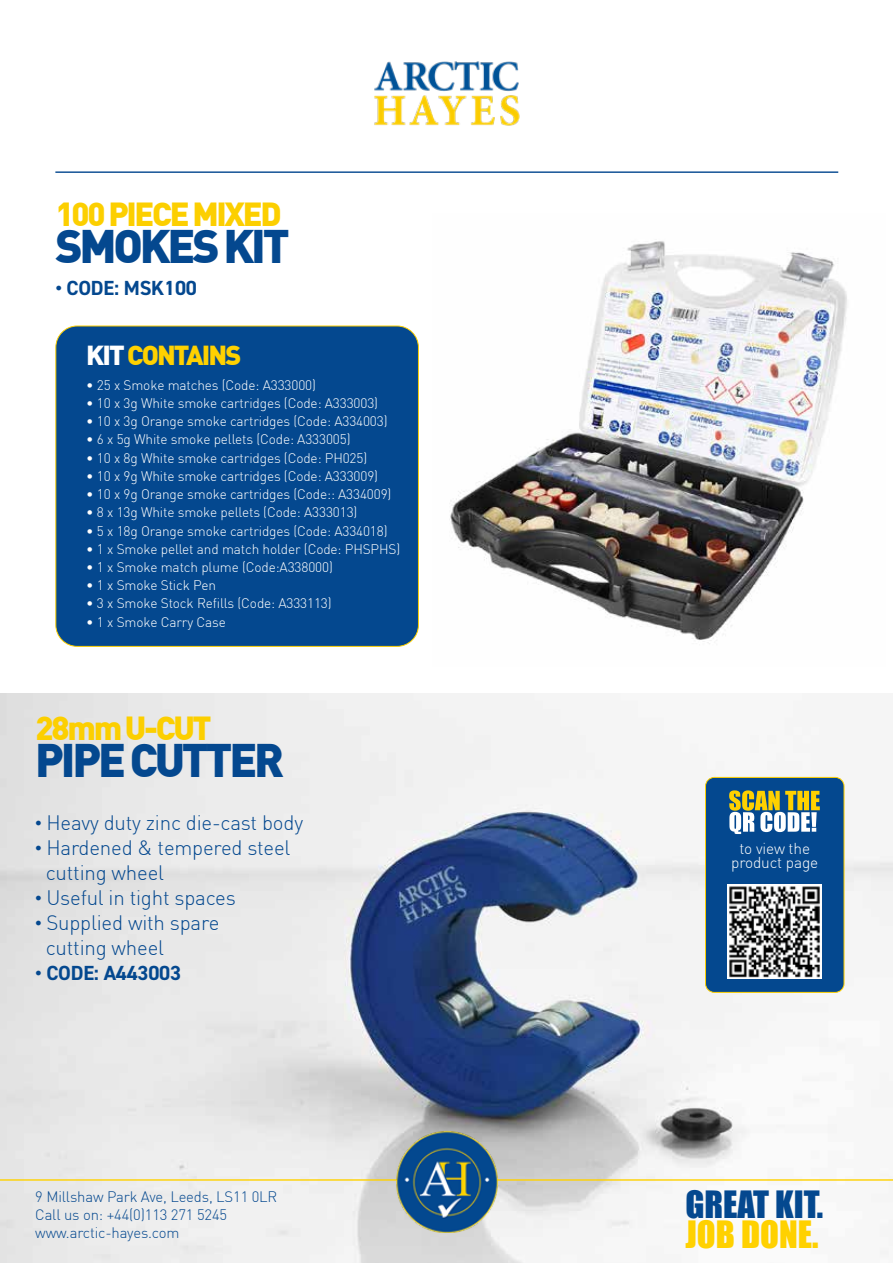
<style>
.page{position:relative;width:893px;height:1263px;background:#fff}
.page>*{position:absolute;margin:0;border:0;box-sizing:border-box;transform-origin:0 0}
.t1{font:900 46.05px "DIN";letter-spacing:-.07em;color:#04488f}
.t2{font:34.65px "Impact";color:#04488f}
.t3{font:34.65px "Impact";color:#ffd100}
.t4{font:900 32.7px "DIN";letter-spacing:-.07em;color:#fccf00}
.t5{font:900 26.85px "DIN";letter-spacing:-.07em;color:#ffd100}
.t6{font:300 20.4px/25px "DIN";letter-spacing:-.01em;color:#04488f}
.t7{font:700 20.4px "DIN2014";letter-spacing:-.01em;color:#04488f}
.t8{font:300 15.45px/13.5px "DIN";letter-spacing:-.01em;color:#fff;text-align:center}
.t9{font:300 14.85px/17.9px "DIN";letter-spacing:-.01em;color:#04488f}
.t10{font:300 13.65px "DIN";letter-spacing:-.01em;color:#fff}
.s1{color:#fff}
.s2{font-family:"DIN2014";font-weight:700}
</style>
<div class="page">
<img style="left:450px;top:241px;width:397px;height:403px">
<img style="left:0;top:694px;width:893px;height:569px">
<img style="left:374px;top:61px;width:146px;height:64px">
<hr style="left:0;top:1179px;width:893px;height:2px;background:#ffd100">
<img style="left:396px;top:1130px;width:102px;height:103px">
<hr style="left:55px;top:171px;width:783px;height:2px;background:#04488f">
<div style="left:705px;top:777px;width:139px;height:215px;background:#04488f;border-radius:9px"></div>
<div style="left:705px;top:777px;width:139px;height:216px;border:1px solid #ffd100;border-radius:9px"></div>
<svg style="left:729px;top:790px;width:91px;height:44px"></svg>
<img style="left:728px;top:885px;width:94px;height:94px">
<div style="left:56px;top:326px;width:362px;height:320px;background:#04488f;border-radius:21px"></div>
<div style="left:55px;top:326px;width:364px;height:321px;border:1px solid #fccf00;border-radius:21px"></div>
<h3 class="t4" style="left:56px;top:193px;width:228px">100 PIECE MIXED</h3>
<h1 class="t1" style="left:55px;top:216px;width:236px">SMOKES KIT</h1>
<h3 class="t7" style="left:56px;top:274px;width:143px">• CODE: MSK100</h3>
<h3 class="t5" style="left:86px;top:338px;width:157px"><span class="s1">KIT</span> CONTAINS</h3>
<p class="t10" style="left:86px;top:377px;width:231px">• 25 x Smoke matches (Code: A333000)</p>
<p class="t10" style="left:86px;top:395px;width:293px">• 10 x 3g White smoke cartridges (Code: A333003)</p>
<p class="t10" style="left:86px;top:413px;width:303px">• 10 x 3g Orange smoke cartridges (Code: A334003)</p>
<p class="t10" style="left:86px;top:431px;width:266px">• 6 x 5g White smoke pellets (Code: A333005)</p>
<p class="t10" style="left:86px;top:449px;width:282px">• 10 x 8g White smoke cartridges (Code: PH025)</p>
<p class="t10" style="left:86px;top:468px;width:293px">• 10 x 9g White smoke cartridges (Code: A333009)</p>
<p class="t10" style="left:86px;top:486px;width:307px">• 10 x 9g Orange smoke cartridges (Code:: A334009)</p>
<p class="t10" style="left:86px;top:504px;width:273px">• 8 x 13g White smoke pellets (Code: A333013)</p>
<p class="t10" style="left:86px;top:522px;width:303px">• 5 x 18g Orange smoke cartridges (Code: A334018)</p>
<p class="t10" style="left:86px;top:540px;width:315px">• 1 x Smoke pellet and match holder (Code: PHSPHS)</p>
<p class="t10" style="left:86px;top:559px;width:248px">• 1 x Smoke match plume (Code:A338000)</p>
<p class="t10" style="left:86px;top:577px;width:131px">• 1 x Smoke Stick Pen</p>
<p class="t10" style="left:86px;top:595px;width:247px">• 3 x Smoke Stock Refills (Code: A333113)</p>
<p class="t10" style="left:86px;top:613px;width:141px">• 1 x Smoke Carry Case</p>
<h3 class="t4" style="left:36px;top:706px;width:178px">28mm U-CUT</h3>
<h1 class="t1" style="left:35px;top:730px;width:250px">PIPE CUTTER</h1>
<h3 class="t6" style="left:36px;top:810px;width:269px"><span class="s2">•</span> Heavy duty zinc die-cast body</h3>
<h3 class="t6" style="left:46px;top:835px;width:246px;text-indent:-10px"><span class="s2">•</span> Hardened &amp; tempered steel cutting wheel</h3>
<h3 class="t6" style="left:36px;top:885px;width:202px"><span class="s2">•</span> Useful in tight spaces</h3>
<h3 class="t6" style="left:46px;top:910px;width:175px;text-indent:-10px"><span class="s2">•</span> Supplied with spare cutting wheel</h3>
<h3 class="t7" style="left:36px;top:960px;width:147px">• CODE: A443003</h3>
<p class="t8" style="left:731px;top:842px;width:89px">to view the product page</p>
<p class="t9" style="left:35px;top:1187px;width:244px">9 Millshaw Park Ave, Leeds, LS11 0LR<br>Call us on: +44(0)113 271 5245 www.arctic-hayes.com</p>
<h2 class="t2" style="left:685px;top:1177px;width:139px">GREAT KIT.</h2>
<h2 class="t3" style="left:685px;top:1207px;width:135px">JOB DONE.</h2>
</div>
